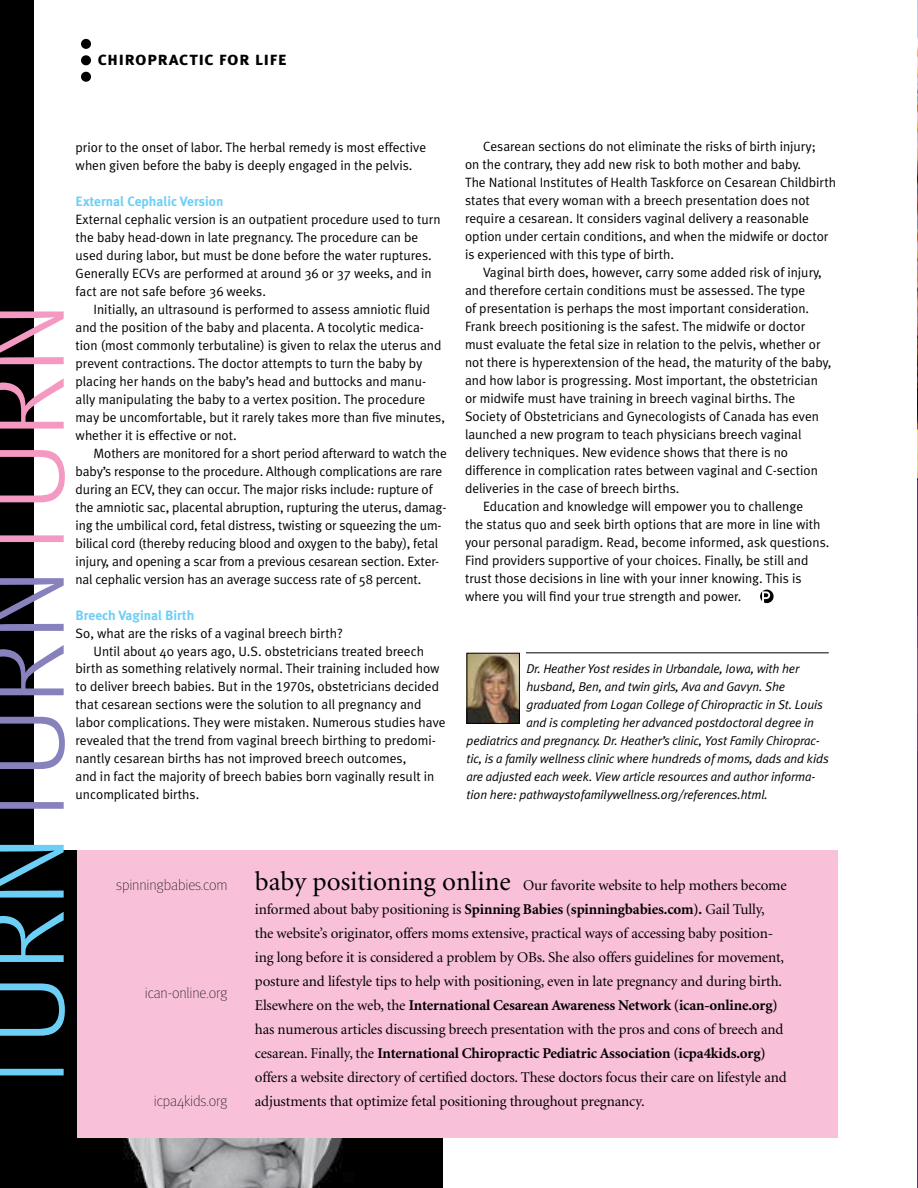
<style>
.page{position:relative;width:918px;height:1188px;background:#fff}
.page>*{position:absolute;margin:0;border:0;box-sizing:border-box;transform-origin:0 0}
.t1{font:300 121.5px "Meta";color:#6dcff6}
.t2{font:19.05px "Meta Plus Bold Caps";letter-spacing:.02em;color:#000}
.t3{font:15px/24px "Minion";letter-spacing:-.01em;color:#000}
.t4{font:100 15px "Meta";letter-spacing:-.01em;color:#000}
.t5{font:13.5px/18px "Meta Plus Normal";color:#000}
.t6{font:700 13.5px "Meta Plus";color:#6dcff6}
.t7{font:italic 12.75px "Meta Plus Normal";letter-spacing:-.01em;color:#000}
.s1{color:#8781bd}
.s2{color:#f49ac2}
.s3{font-family:"Meta Plus Normal Caps"}
.s4{font-size:27px}
.s5{font-weight:700}
</style>
<div class="page">
<div style="left:81px;top:39px;width:10px;height:10px;background:#000;border-radius:50%"></div>
<div style="left:81px;top:55px;width:10px;height:10px;background:#000;border-radius:50%"></div>
<div style="left:81px;top:72px;width:10px;height:10px;background:#000;border-radius:50%"></div>
<div style="left:0;top:0;width:33px;height:1188px;background:#000"></div>
<svg style="left:33px;top:850px;width:409px;height:338px;background:#2f2f30"></svg>
<div style="left:78px;top:850px;width:760px;height:288px;background:#f8c1d9"></div>
<svg style="left:760px;top:590px;width:14px;height:13px"></svg>
<hr style="left:526px;top:652px;width:303px;height:1px;background:#000">
<img style="left:469px;top:655px;width:49px;height:67px">
<div style="left:467px;top:653px;width:53px;height:71px;border:1px solid #000"></div>
<h2 class="t2" style="left:98px;top:47px;width:191px">chiropractic for life</h2>
<h1 class="t1" style="left:-48px;top:1100px;width:802px;rotate:-90deg">TURN<span class="s1">TURN</span><span class="s2">TURN</span></h1>
<p class="t5" style="left:76px;top:138px;width:352px">prior to the onset of labor. The herbal remedy is most effective when given before the baby is deeply engaged in the pelvis.</p>
<p class="t6" style="left:76px;top:193px;width:149px">External Cephalic Version</p>
<p class="t5" style="left:76px;top:210px;width:367px">External cephalic version is an outpatient procedure used to turn the baby head-down in late pregnancy. The procedure can be used during labor, but must be done before the water ruptures.<br>Generally ECVs are performed at around 36 or 37 weeks, and in fact are not safe before 36 weeks.</p>
<p class="t5" style="left:76px;top:300px;width:371px;text-indent:18px">Initially, an ultrasound is performed to assess amniotic fluid and the position of the baby and placenta. A tocolytic medica&shy;tion (most commonly terbutaline) is given to relax the uterus and prevent contractions. The doctor attempts to turn the baby by placing her hands on the baby’s head and buttocks and manu&shy;ally manipulating the baby to a vertex position. The procedure may be uncomfortable, but it rarely takes more than five minutes, whether it is effective or not.</p>
<p class="t5" style="left:76px;top:444px;width:373px;text-indent:18px">Mothers are monitored for a short period afterward to watch the baby’s response to the procedure. Although complications are rare during an ECV, they can occur. The major risks include: rupture of the amniotic sac, placental abruption, rupturing the uterus, damag&shy;ing the umbilical cord, fetal distress, twisting or squeezing the um&shy;bilical cord (thereby reducing blood and oxygen to the baby), fetal injury, and opening a scar from a previous cesarean section. Exter&shy;nal cephalic version has an average success rate of 58 percent.</p>
<p class="t6" style="left:76px;top:607px;width:120px">Breech Vaginal Birth</p>
<p class="t5" style="left:76px;top:624px;width:269px">So, what are the risks of a vaginal breech birth?</p>
<p class="t5" style="left:94px;top:642px;width:332px">Until about 40 years ago, U.S. obstetricians treated breech</p>
<p class="t5" style="left:76px;top:660px;width:366px">birth as something relatively normal. Their training included how</p>
<p class="t5" style="left:76px;top:678px;width:365px">to deliver breech babies. But in the <span class="s3">1970</span>s, obstetricians decided</p>
<p class="t5" style="left:76px;top:696px;width:347px">that cesarean sections were the solution to all pregnancy and</p>
<p class="t5" style="left:76px;top:714px;width:372px">labor complications. They were mistaken. Numerous studies have</p>
<p class="t5" style="left:76px;top:732px;width:362px">revealed that the trend from vaginal breech birthing to predomi-</p>
<p class="t5" style="left:76px;top:750px;width:332px">nantly cesarean births has not improved breech outcomes,</p>
<p class="t5" style="left:76px;top:768px;width:360px">and in fact the majority of breech babies born vaginally result in</p>
<p class="t5" style="left:76px;top:786px;width:125px">uncomplicated births.</p>
<p class="t5" style="left:465px;top:138px;width:372px;text-indent:18px">Cesarean sections do not eliminate the risks of birth injury;<br>on the contrary, they add new risk to both mother and baby.<br>The National Institutes of Health Taskforce on Cesarean Childbirth states that every woman with a breech presentation does not require a cesarean. It considers vaginal delivery a reasonable option under certain conditions, and when the midwife or doctor is experienced with this type of birth.</p>
<p class="t5" style="left:483px;top:264px;width:340px">Vaginal birth does, however, carry some added risk of injury,</p>
<p class="t5" style="left:465px;top:282px;width:342px">and therefore certain conditions must be assessed. The type</p>
<p class="t5" style="left:465px;top:300px;width:346px">of presentation is perhaps the most important consideration.</p>
<p class="t5" style="left:465px;top:318px;width:342px">Frank breech positioning is the safest. The midwife or doctor</p>
<p class="t5" style="left:465px;top:336px;width:357px">must evaluate the fetal size in relation to the pelvis, whether or</p>
<p class="t5" style="left:465px;top:354px;width:368px">not there is hyperextension of the head, the maturity of the baby,</p>
<p class="t5" style="left:465px;top:372px;width:354px">and how labor is progressing. Most important, the obstetrician</p>
<p class="t5" style="left:465px;top:390px;width:332px">or midwife must have training in breech vaginal births. The</p>
<p class="t5" style="left:465px;top:408px;width:355px">Society of Obstetricians and Gynecologists of Canada has even</p>
<p class="t5" style="left:465px;top:426px;width:338px">launched a new program to teach physicians breech vaginal</p>
<p class="t5" style="left:465px;top:444px;width:325px">delivery techniques. New evidence shows that there is no</p>
<p class="t5" style="left:465px;top:462px;width:354px">difference in complication rates between vaginal and C-section</p>
<p class="t5" style="left:465px;top:480px;width:216px">deliveries in the case of breech births.</p>
<p class="t5" style="left:483px;top:498px;width:322px">Education and knowledge will empower you to challenge</p>
<p class="t5" style="left:465px;top:516px;width:357px">the status quo and seek birth options that are more in line with</p>
<p class="t5" style="left:465px;top:534px;width:366px">your personal paradigm. Read, become informed, ask questions.</p>
<p class="t5" style="left:465px;top:552px;width:345px">Find providers supportive of your choices. Finally, be still and</p>
<p class="t5" style="left:465px;top:570px;width:338px">trust those decisions in line with your inner knowing. This is</p>
<p class="t5" style="left:465px;top:588px;width:278px">where you will find your true strength and power.</p>
<p class="t7" style="left:526px;top:661px;width:274px">Dr. Heather Yost resides in Urbandale, Iowa, with her</p>
<p class="t7" style="left:527px;top:679px;width:260px">husband, Ben, and twin girls, Ava and Gavyn. She</p>
<p class="t7" style="left:527px;top:697px;width:298px">graduated from Logan College of Chiropractic in St. Louis</p>
<p class="t7" style="left:527px;top:715px;width:289px">and is completing her advanced postdoctoral degree in</p>
<p class="t7" style="left:467px;top:733px;width:355px">pediatrics and pregnancy. Dr. Heather’s clinic, Yost Family Chiroprac-</p>
<p class="t7" style="left:467px;top:751px;width:364px">tic, is a family wellness clinic where hundreds of moms, dads and kids</p>
<p class="t7" style="left:467px;top:769px;width:350px">are adjusted each week. View article resources and author informa-</p>
<p class="t7" style="left:467px;top:787px;width:303px">tion here: pathwaystofamilywellness.org/ references.html.</p>
<p class="t4" style="left:116px;top:877px;width:113px">spinningbabies.com</p>
<p class="t4" style="left:145px;top:985px;width:84px">ican-online.org</p>
<p class="t4" style="left:154px;top:1093px;width:75px">icpa4kids.org</p>
<p class="t3" style="left:255px;top:874px;width:533px"><span class="s4">baby positioning online</span> Our favorite website to help mothers become informed about baby positioning is <span class="s5">Spinning Babies (spinningbabies.com).</span> Gail Tully, the website’s originator, offers moms extensive, practical ways of accessing baby position&shy;ing long before it is considered a problem by OBs. She also offers guidelines for movement, posture and lifestyle tips to help with positioning, even in late pregnancy and during birth.<br>Elsewhere on the web, the <span class="s5">International Cesarean Awareness Network (ican-online.org) </span>has numerous articles discussing breech presentation with the pros and cons of breech and cesarean. Finally, the <span class="s5">International Chiropractic Pediatric Association (icpa4kids.org) </span>offers a website directory of certified doctors. These doctors focus their care on lifestyle and adjustments that optimize fetal positioning throughout pregnancy.</p>
</div>
